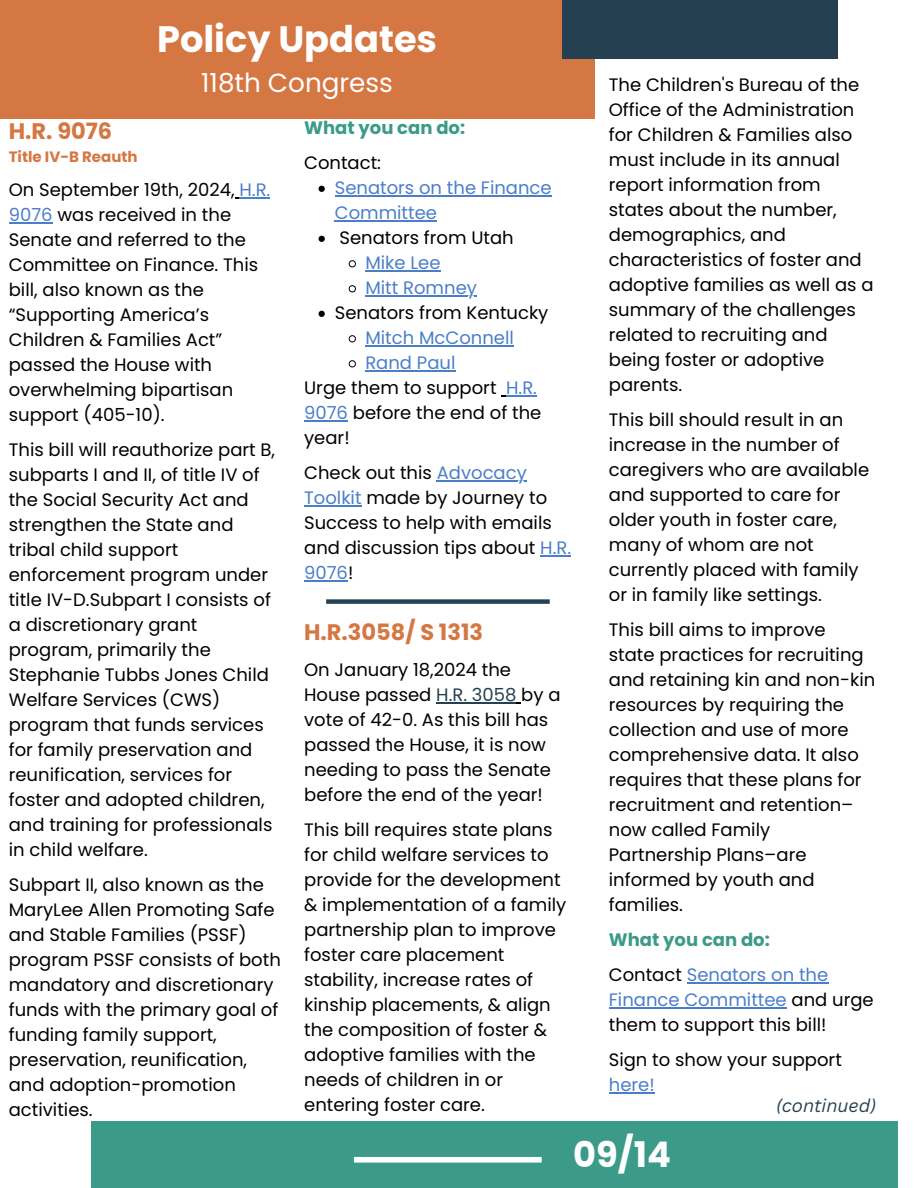
<style>
.page{position:relative;width:918px;height:1188px;background:#fff}
.page>*{position:absolute;margin:0;border:0;box-sizing:border-box;transform-origin:0 0}
.t1{font:700 36.75px "Poppins";color:#fff}
.t2{font:700 35.25px "Poppins";color:#fff}
.t3{font:26.25px "Poppins";color:#fff}
.t4{font:700 22.5px "Poppins";color:#d57742}
.t5{font:18px/25px "Poppins";color:#000}
.t6{font:18px/25px "Poppins";color:#4b7eca}
.t7{font:700 18px "Poppins";color:#3b9b88}
.t8{font:italic 18px "Canva Sans";color:#254151}
.t9{font:700 15px "Poppins";color:#d57742}
.s1{color:#4b7eca}
.s2{color:#254151}
</style>
<div class="page">
<div style="left:92px;top:1121px;width:806px;height:67px;background:#3b9b88"></div>
<div style="left:354px;top:1157px;width:188px;height:6px;background:#fff"></div>
<div style="left:0;top:0;width:594px;height:118px;background:#d57742"></div>
<hr style="left:239px;top:197px;width:31px;height:1px;background:#4b7eca">
<hr style="left:9px;top:222px;width:44px;height:1px;background:#4b7eca">
<svg style="left:319px;top:186px;width:6px;height:6px"></svg>
<hr style="left:335px;top:196px;width:217px;height:1px;background:#4b7eca">
<hr style="left:335px;top:221px;width:102px;height:1px;background:#4b7eca">
<svg style="left:319px;top:236px;width:6px;height:6px"></svg>
<svg style="left:348px;top:260px;width:8px;height:8px"></svg>
<hr style="left:365px;top:271px;width:76px;height:1px;background:#4b7eca">
<svg style="left:348px;top:285px;width:8px;height:8px"></svg>
<hr style="left:365px;top:296px;width:112px;height:1px;background:#4b7eca">
<svg style="left:319px;top:311px;width:6px;height:6px"></svg>
<svg style="left:348px;top:335px;width:8px;height:8px"></svg>
<hr style="left:365px;top:346px;width:149px;height:1px;background:#4b7eca">
<svg style="left:348px;top:360px;width:8px;height:8px"></svg>
<hr style="left:365px;top:371px;width:90px;height:1px;background:#4b7eca">
<hr style="left:506px;top:396px;width:31px;height:1px;background:#4b7eca">
<hr style="left:304px;top:421px;width:44px;height:1px;background:#4b7eca">
<hr style="left:437px;top:481px;width:90px;height:1px;background:#4b7eca">
<hr style="left:304px;top:506px;width:58px;height:1px;background:#4b7eca">
<hr style="left:540px;top:556px;width:31px;height:1px;background:#4b7eca">
<hr style="left:304px;top:581px;width:44px;height:1px;background:#4b7eca">
<hr style="left:436px;top:702px;width:81px;height:1px;background:#254151">
<hr style="left:687px;top:982px;width:141px;height:2px;background:#4b7eca">
<hr style="left:609px;top:1007px;width:178px;height:2px;background:#4b7eca">
<hr style="left:609px;top:1092px;width:46px;height:2px;background:#4b7eca">
<div style="left:562px;top:0;width:275px;height:59px;background:#254151"></div>
<div style="left:326px;top:599px;width:224px;height:5px;background:#254151"></div>
<h5 class="t1" style="left:157px;top:14px;width:282px">Policy Updates</h5>
<h5 class="t3" style="left:201px;top:64px;width:193px">118th Congress</h5>
<h5 class="t4" style="left:9px;top:115px;width:105px">H.R. 9076</h5>
<h5 class="t9" style="left:9px;top:146px;width:130px">Title IV-B Reauth</h5>
<h4 class="t5" style="left:9px;top:177px;width:263px">On September 19th, 2024, <span class="s1">H.R.<br>9076</span> was received in the<br>Senate and referred to the<br>Committee on Finance. This bill, also known as the “Supporting America’s<br>Children &amp; Families Act” passed the House with overwhelming bipartisan support (405-10).</h4>
<h5 class="t5" style="left:9px;top:437px;width:268px">This bill will reauthorize part B, subparts I and II, of title IV of the Social Security Act and strengthen the State and tribal child support enforcement program under title IV-D.Subpart I consists of a discretionary grant program, primarily the<br>Stephanie Tubbs Jones Child<br>Welfare Services (CWS) program that funds services for family preservation and reunification, services for foster and adopted children, and training for professionals in child welfare.</h5>
<h5 class="t5" style="left:9px;top:872px;width:274px">Subpart II, also known as the<br>MaryLee Allen Promoting Safe and Stable Families (PSSF) program PSSF consists of both mandatory and discretionary funds with the primary goal of funding family support, preservation, reunification, and adoption-promotion activities.</h5>
<p class="t7" style="left:304px;top:116px;width:162px">What you can do:</p>
<p class="t5" style="left:304px;top:151px;width:78px">Contact:</p>
<h5 class="t6" style="left:335px;top:176px;width:218px">Senators on the Finance<br>Committee</h5>
<h5 class="t5" style="left:340px;top:226px;width:176px">Senators from Utah</h5>
<h5 class="t6" style="left:365px;top:251px;width:77px">Mike Lee</h5>
<h4 class="t6" style="left:365px;top:276px;width:113px">Mitt Romney</h4>
<h5 class="t5" style="left:335px;top:301px;width:215px">Senators from Kentucky</h5>
<p class="t6" style="left:365px;top:326px;width:150px">Mitch McConnell</p>
<p class="t6" style="left:365px;top:351px;width:92px">Rand Paul</p>
<p class="t5" style="left:304px;top:376px;width:239px">Urge them to support <span class="s1">H.R.<br>9076</span> before the end of the</p>
<p class="t5" style="left:304px;top:421px;width:224px;line-height:35px">year!<br>Check out this <span class="s1">Advocacy</span></p>
<p class="t5" style="left:304px;top:486px;width:269px"><span class="s1">Toolkit</span> made by Journey to<br>Success to help with emails and discussion tips about <span class="s1">H.R.<br>9076</span>!</p>
<p class="t4" style="left:304px;top:616px;width:180px">H.R.3058/ S 1313</p>
<p class="t5" style="left:304px;top:657px;width:258px">On January 18,2024 the<br>House passed <span class="s2">H.R. 3058</span> by a vote of 42-0. As this bill has passed the House, it is now needing to pass the Senate before the end of the year!</p>
<h5 class="t5" style="left:304px;top:817px;width:264px">This bill requires state plans for child welfare services to provide for the development &amp; implementation of a family partnership plan to improve foster care placement stability, increase rates of kinship placements, &amp; align the composition of foster &amp; adoptive families with the needs of children in or entering foster care.</h5>
<h5 class="t5" style="left:609px;top:72px;width:266px">The Children's Bureau of the<br>Office of the Administration for Children &amp; Families also must include in its annual report information from states about the number, demographics, and characteristics of foster and adoptive families as well as a summary of the challenges related to recruiting and being foster or adoptive parents.</h5>
<h3 class="t5" style="left:609px;top:407px;width:262px">This bill should result in an increase in the number of caregivers who are available and supported to care for older youth in foster care, many of whom are not currently placed with family or in family like settings.</h3>
<h5 class="t5" style="left:609px;top:617px;width:268px">This bill aims to improve state practices for recruiting and retaining kin and non-kin resources by requiring the collection and use of more comprehensive data. It also requires that these plans for recruitment and retention– now called Family<br>Partnership Plans–are informed by youth and families.</h5>
<h5 class="t7" style="left:609px;top:927px;width:163px">What you can do:</h5>
<h5 class="t5" style="left:609px;top:962px;width:266px">Contact <span class="s1">Senators on the<br>Finance Committee</span> and urge them to support this bill!</h5>
<h1 class="t5" style="left:609px;top:1047px;width:235px">Sign to show your support <span class="s1">here!</span></h1>
<p class="t8" style="left:776px;top:1093px;width:102px">(continued)</p>
<h2 class="t2" style="left:573px;top:1130px;width:99px">09/14</h2>
</div>
